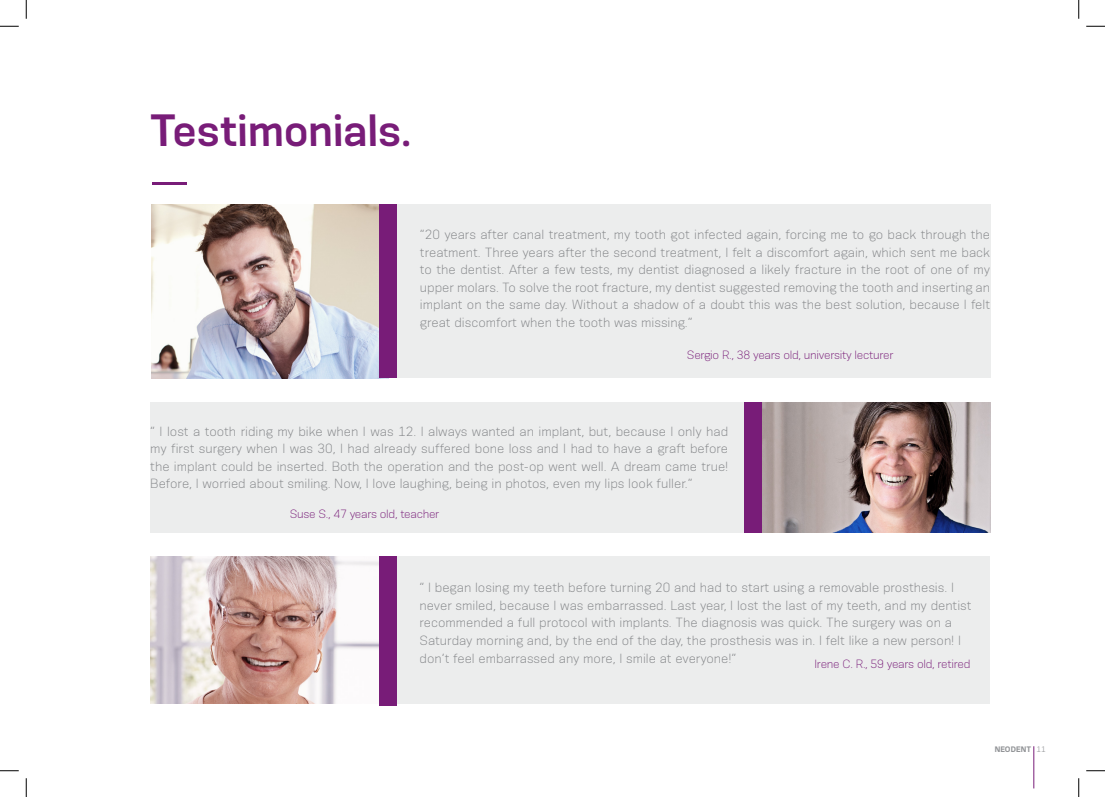
<style>
.page{position:relative;width:1105px;height:797px;background:#fff}
.page>*{position:absolute;margin:0;border:0;box-sizing:border-box;transform-origin:0 0}
.Titulo{font:600 42.5px "Konsens";color:#781c78}
.Texto_citação{font:300 12.5px/17.5px "Konsens";color:#808285;text-align:justify}
.t1{font:300 11.25px "Konsens";letter-spacing:-.025em;color:#781c78}
.t2{font:700 7.5px "Konsens";letter-spacing:.01em;color:#939598}
.s1{font-weight:400}
</style>
<div class="page">
<hr style="left:1033px;top:746px;width:1px;height:42px;background:#781c78">
<hr style="left:152px;top:183px;width:35px;height:2px;background:#781c78">
<img style="left:151px;top:204px;width:228px;height:174px">
<div style="left:388px;top:204px;width:602px;height:174px;background:#eceded"></div>
<div style="left:379px;top:204px;width:18px;height:174px;background:#781c78"></div>
<img style="left:762px;top:402px;width:228px;height:130px">
<div style="left:150px;top:402px;width:603px;height:130px;background:#eceded"></div>
<div style="left:744px;top:402px;width:18px;height:130px;background:#781c78"></div>
<img style="left:151px;top:556px;width:228px;height:147px">
<div style="left:396px;top:556px;width:594px;height:147px;background:#eceded"></div>
<div style="left:379px;top:556px;width:17px;height:150px;background:#781c78"></div>
<svg style="left:0;top:25px;width:19px;height:2px"></svg>
<svg style="left:1086px;top:25px;width:19px;height:2px"></svg>
<svg style="left:0;top:770px;width:19px;height:1px"></svg>
<svg style="left:1086px;top:770px;width:19px;height:1px"></svg>
<svg style="left:25px;top:0;width:2px;height:19px"></svg>
<svg style="left:25px;top:778px;width:2px;height:19px"></svg>
<svg style="left:1078px;top:0;width:1px;height:19px"></svg>
<svg style="left:1078px;top:778px;width:1px;height:19px"></svg>
<p class="Titulo" style="left:150px;top:104px;width:264px">Testimonials.</p>
<p class="Texto_citação" style="left:420px;top:226px;width:572px">“20 years after canal treatment, my tooth got infected again, forcing me to go back through the treatment. Three years after the second treatment, I felt a discomfort again, which sent me back to the dentist. After a few tests, my dentist diagnosed a likely fracture in the root of one of my upper molars. To solve the root fracture, my dentist suggested removing the tooth and inserting an implant on the same day. Without a shadow of a doubt this was the best solution, because I felt great discomfort when the tooth was missing.”</p>
<p class="t1" style="left:687px;top:348px;width:208px">Sergio R., 38 years old, university lecturer</p>
<p class="Texto_citação" style="left:150px;top:422px;width:579px">“ I lost a tooth riding my bike when I was 12. I always wanted an implant, but, because I only had my first surgery when I was 30, I had already suffered bone loss and I had to have a graft before the implant could be inserted. Both the operation and the post-op went well. A dream came true!<br>Before, I worried about smiling. Now, I love laughing, being in photos, even my lips look fuller.”</p>
<p class="t1" style="left:290px;top:507px;width:151px">Suse S., 47 years old, teacher</p>
<p class="Texto_citação" style="left:419px;top:579px;width:554px;text-align:left">“ I began losing my teeth before turning 20 and had to start using a removable prosthesis. I never smiled, because I was embarrassed. Last year, I lost the last of my teeth, and my dentist recommended a full protocol with implants. The diagnosis was quick. The surgery was on a Saturday morning and, by the end of the day, the prosthesis was in. I felt like a new person! I don’t feel embarrassed any more, I smile at everyone!”</p>
<p class="t1" style="left:814px;top:656px;width:157px">Irene C. R., 59 years old, retired</p>
<p class="t2" style="left:995px;top:744px;width:52px">NEODENT <span class="s1">11</span></p>
</div>
